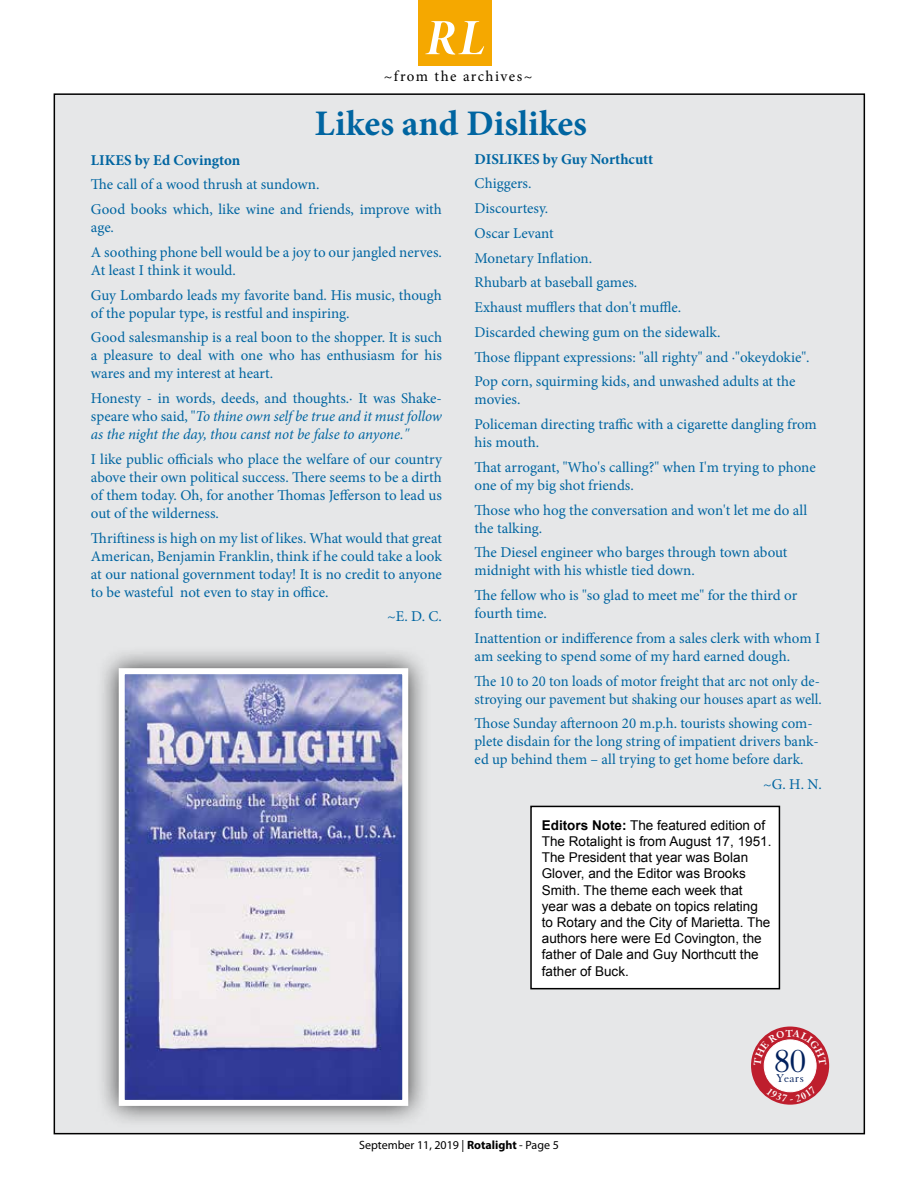
<style>
.page{position:relative;width:918px;height:1188px;background:#fff}
.page>*{position:absolute;margin:0;border:0;box-sizing:border-box;transform-origin:0 0}
.t1{font:51px "Minion Pro Bold It Disp";color:#fff}
.t2{font:700 36px "Minion Pro";color:#0065a1}
.t3{font:34.8px "Granjon LT Std";color:#00205c;scale:1.1 1}
.t4{font:15px/24.8px "Minion Pro";color:#0065a1}
.t5{font:italic 15px/18px "Minion Pro";letter-spacing:-.01em;color:#0065a1;text-align:justify}
.t6{font:700 15px "Minion Pro";color:#0065a1}
.t7{font:15px "Minion Pro";letter-spacing:.095em;color:#000}
.t8{font:13.5px/16.2px "Arial";color:#000}
.t9{font:12.3px "Granjon LT Std";letter-spacing:.025em;color:#00205c}
.t10{font:12px "Myriad Pro";color:#000}
.s1{font-style:normal}
.s2{font-weight:700}
</style>
<div class="page">
<div style="left:54px;top:94px;width:810px;height:1040px;background:#e6e7e8"></div>
<div style="left:531px;top:806px;width:248px;height:183px;background:#fff"></div>
<div style="left:530px;top:806px;width:250px;height:183px;border:2px solid #000"></div>
<div style="left:96px;top:645px;width:335px;height:484px;background:#000;opacity:.75"></div>
<img style="left:126px;top:675px;width:275px;height:424px">
<div style="left:119px;top:668px;width:289px;height:438px;border:6px solid #fff"></div>
<div style="left:419px;top:0;width:73px;height:65px;background:#f5a800"></div>
<div style="left:751px;top:1027px;width:78px;height:78px;background:#be1e2d;border-radius:50%"></div>
<div style="left:764px;top:1040px;width:52px;height:52px;background:#fff;border-radius:50%"></div>
<svg style="left:766px;top:1085px;width:51px;height:17px"></svg>
<svg style="left:753px;top:1029px;width:74px;height:36px"></svg>
<h1 class="t1" style="left:425px;top:4px;width:61px">RL</h1>
<p class="t7" style="left:384px;top:66px;width:150px">~from the archives~</p>
<h2 class="t2" style="left:315px;top:98px;width:274px">Likes and Dislikes</h2>
<p class="t6" style="left:91px;top:149px;width:151px">LIKES by Ed Covington</p>
<p class="t4" style="left:91px;top:172px;width:352px">The call of a wood thrush at sundown.<br>Good books which, like wine and friends, improve with</p>
<p class="t4" style="left:91px;top:215px;width:352px">age.<br>A soothing phone bell would be a joy to our jangled nerves.</p>
<p class="t4" style="left:91px;top:258px;width:353px">At least I think it would.<br>Guy Lombardo leads my favorite band. His music, though</p>
<p class="t4" style="left:91px;top:300px;width:353px">of the popular type, is restful and inspiring.<br>Good salesmanship is a real boon to the shopper. It is such</p>
<p class="t4" style="left:91px;top:347px;width:352px;line-height:18px">a pleasure to deal with one who has enthusiasm for his wares and my interest at heart.</p>
<p class="t5" style="left:91px;top:389px;width:353px"><span class="s1">Honesty - in words, deeds, and thoughts.· It was Shake&shy;speare who said, "</span>To thine own self be true and it must follow as the night the day, thou canst not be false to anyone."</p>
<p class="t4" style="left:91px;top:450px;width:352px;line-height:18px;text-align:justify">I like public officials who place the welfare of our country above their own political success. There seems to be a dirth of them today. Oh, for another Thomas Jefferson to lead us out of the wilderness.</p>
<p class="t4" style="left:91px;top:529px;width:353px;line-height:18px;text-align:justify">Thriftiness is high on my list of likes. What would that great American, Benjamin Franklin, think if he could take a look at our national government today! It is no credit to anyone to be wasteful not even to stay in office.</p>
<p class="t4" style="left:387px;top:604px;width:56px">~E. D. C.</p>
<p class="t6" style="left:475px;top:148px;width:180px">DISLIKES by Guy Northcutt</p>
<p class="t4" style="left:475px;top:171px;width:337px">Chiggers.<br>Discourtesy.<br>Oscar Levant<br>Monetary Inflation.<br>Rhubarb at baseball games.<br>Exhaust mufflers that don't muffle.<br>Discarded chewing gum on the sidewalk.<br>Those flippant expressions: "all righty" and ·"okeydokie".<br>Pop corn, squirming kids, and unwashed adults at the</p>
<p class="t4" style="left:475px;top:387px;width:344px">movies.<br>Policeman directing traffic with a cigarette dangling from</p>
<p class="t4" style="left:475px;top:430px;width:343px">his mouth.<br>That arrogant, "Who's calling?" when I'm trying to phone</p>
<p class="t4" style="left:475px;top:473px;width:334px">one of my big shot friends.<br>Those who hog the conversation and won't let me do all</p>
<p class="t4" style="left:475px;top:516px;width:314px">the talking.<br>The Diesel engineer who barges through town about</p>
<p class="t4" style="left:475px;top:558px;width:324px">midnight with his whistle tied down.<br>The fellow who is "so glad to meet me" for the third or</p>
<p class="t4" style="left:475px;top:601px;width:347px">fourth time.<br>Inattention or indifference from a sales clerk with whom I</p>
<p class="t4" style="left:475px;top:644px;width:347px">am seeking to spend some of my hard earned dough.<br>The 10 to 20 ton loads of motor freight that arc not only de-</p>
<p class="t4" style="left:475px;top:687px;width:349px">stroying our pavement but shaking our houses apart as well.<br>Those Sunday afternoon 20 m.p.h. tourists showing com-</p>
<p class="t4" style="left:475px;top:733px;width:346px;line-height:18px">plete disdain for the long string of impatient drivers bank&shy;ed up behind them – all trying to get home before dark.</p>
<p class="t4" style="left:763px;top:772px;width:60px">~G. H. N.</p>
<p class="t8" style="left:542px;top:817px;width:231px"><span class="s2">Editors Note:</span> The featured edition of The Rotalight is from August 17, 1951.<br>The President that year was Bolan Glover, and the Editor was Brooks Smith. The theme each week that year was a debate on topics relating to Rotary and the City of Marietta. The authors here were Ed Covington, the father of Dale and Guy Northcutt the father of Buck.</p>
<h3 class="t3" style="left:774px;top:1043px;width:31px">80</h3>
<p class="t9" style="left:776px;top:1072px;width:29px">Years</p>
<p class="t10" style="left:359px;top:1138px;width:201px">September 11, 2019 | <span class="s2">Rotalight</span> - Page 5</p>
</div>
